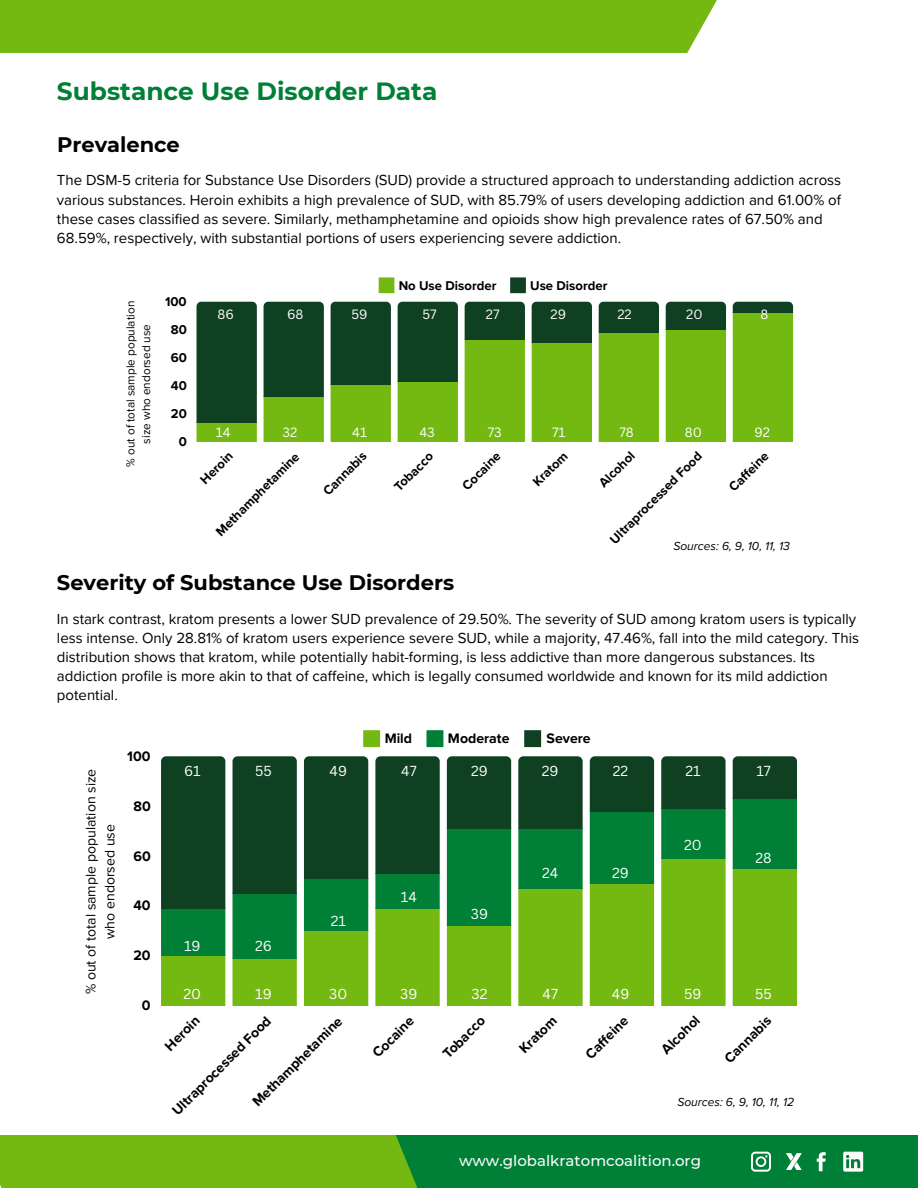
<style>
.page{position:relative;width:918px;height:1188px;background:#fff}
.page>*{position:absolute;margin:0;border:0;box-sizing:border-box;transform-origin:0 0}
.t1{font:700 24.9px "Montserrat";color:#008037}
.t2{font:700 21px "Montserrat";color:#000}
.t3{font:15px/19.2px "Proxima Nova";color:#000}
.t4{font:500 15px "Montserrat";color:#fafafa}
.t5{font:700 14.1px "Proxima Nova";color:#000}
.t6{font:14.1px "Canva Sans";color:#fff}
.t7{font:14.1px/19px "Proxima Nova";color:#000;text-align:center}
.t8{font:700 13.05px "Proxima Nova";color:#000}
.t9{font:13.05px "Canva Sans";color:#fff}
.t10{font:italic 12px "Proxima Nova";color:#000}
.t11{font:11.85px/15.8px "Proxima Nova";color:#000;text-align:center}
</style>
<div class="page">
<div style="left:0;top:0;width:717px;height:53px;background:#74b812"></div>
<div style="left:47px;top:1135px;width:871px;height:53px;background:#008037"></div>
<div style="left:0;top:1135px;width:418px;height:53px;background:#74b812"></div>
<svg style="left:751px;top:1152px;width:20px;height:20px"></svg>
<svg style="left:786px;top:1153px;width:16px;height:17px"></svg>
<svg style="left:817px;top:1152px;width:9px;height:19px"></svg>
<svg style="left:843px;top:1152px;width:20px;height:20px"></svg>
<svg style="left:379px;top:277px;width:15px;height:16px"></svg>
<svg style="left:510px;top:277px;width:16px;height:16px"></svg>
<svg style="left:197px;top:302px;width:60px;height:140px;background:#1c501f"></svg>
<svg style="left:264px;top:302px;width:60px;height:140px;background:#2e661c"></svg>
<svg style="left:331px;top:302px;width:60px;height:140px;background:#37701b"></svg>
<svg style="left:398px;top:302px;width:60px;height:140px;background:#39731a"></svg>
<svg style="left:465px;top:302px;width:60px;height:140px;background:#589716"></svg>
<svg style="left:532px;top:302px;width:60px;height:140px;background:#569416"></svg>
<svg style="left:599px;top:302px;width:60px;height:140px;background:#5d9d15"></svg>
<svg style="left:666px;top:302px;width:60px;height:140px;background:#5fa015"></svg>
<svg style="left:733px;top:302px;width:60px;height:140px;background:#6cae13"></svg>
<svg style="left:363px;top:730px;width:17px;height:17px"></svg>
<svg style="left:426px;top:730px;width:17px;height:17px"></svg>
<svg style="left:524px;top:730px;width:17px;height:17px"></svg>
<svg style="left:161px;top:756px;width:64px;height:249px;background:#206422"></svg>
<svg style="left:233px;top:756px;width:64px;height:249px;background:#1e6724"></svg>
<svg style="left:304px;top:756px;width:64px;height:249px;background:#297121"></svg>
<svg style="left:375px;top:756px;width:65px;height:249px;background:#357921"></svg>
<svg style="left:447px;top:756px;width:64px;height:249px;background:#297f25"></svg>
<svg style="left:518px;top:756px;width:65px;height:249px;background:#3c8822"></svg>
<svg style="left:590px;top:756px;width:64px;height:249px;background:#3b8d20"></svg>
<svg style="left:661px;top:756px;width:65px;height:249px;background:#49941f"></svg>
<svg style="left:733px;top:756px;width:64px;height:249px;background:#42931f"></svg>
<h1 class="t1" style="left:57px;top:76px;width:382px">Substance Use Disorder Data</h1>
<p class="t2" style="left:57px;top:131px;width:124px">Prevalence</p>
<h2 class="t3" style="left:57px;top:171px;width:786px">The DSM-5 criteria for Substance Use Disorders (SUD) provide a structured approach to understanding addiction across various substances. Heroin exhibits a high prevalence of SUD, with 85.79% of users developing addiction and 61.00% of these cases classified as severe. Similarly, methamphetamine and opioids show high prevalence rates of 67.50% and 68.59%, respectively, with substantial portions of users experiencing severe addiction.</h2>
<p class="t11" style="left:123px;top:467px;width:167px;rotate:-90deg">% out of total sample population size who endorsed use</p>
<p class="t8" style="left:165px;top:294px;width:23px">100</p>
<p class="t8" style="left:171px;top:322px;width:18px">80</p>
<p class="t8" style="left:171px;top:350px;width:18px">60</p>
<p class="t8" style="left:171px;top:378px;width:17px">40</p>
<p class="t8" style="left:171px;top:406px;width:17px">20</p>
<p class="t8" style="left:179px;top:434px;width:10px">0</p>
<p class="t8" style="left:399px;top:278px;width:99px">No Use Disorder</p>
<p class="t8" style="left:530px;top:278px;width:79px">Use Disorder</p>
<p class="t9" style="left:218px;top:305px;width:18px">86</p>
<p class="t9" style="left:287px;top:305px;width:18px">68</p>
<p class="t9" style="left:351px;top:305px;width:18px">59</p>
<p class="t9" style="left:422px;top:305px;width:16px">57</p>
<p class="t9" style="left:486px;top:305px;width:15px">27</p>
<p class="t9" style="left:551px;top:305px;width:17px">29</p>
<p class="t9" style="left:617px;top:305px;width:16px">22</p>
<h2 class="t9" style="left:686px;top:305px;width:18px">20</h2>
<h4 class="t9" style="left:761px;top:305px;width:9px">8</h4>
<p class="t9" style="left:216px;top:423px;width:16px">14</p>
<p class="t9" style="left:283px;top:423px;width:16px">32</p>
<p class="t9" style="left:352px;top:423px;width:16px">41</p>
<p class="t9" style="left:419px;top:423px;width:17px">43</p>
<p class="t9" style="left:488px;top:423px;width:16px">73</p>
<p class="t9" style="left:552px;top:423px;width:15px">71</p>
<p class="t9" style="left:619px;top:423px;width:16px">78</p>
<p class="t9" style="left:685px;top:423px;width:19px">80</p>
<p class="t9" style="left:754px;top:423px;width:17px">92</p>
<p class="t8" style="left:213px;top:528px;width:114px;rotate:-45deg">Methamphetamine</p>
<p class="t8" style="left:320px;top:488px;width:57px;rotate:-45deg">Cannabis</p>
<p class="t8" style="left:391px;top:483px;width:51px;rotate:-45deg">Tobacco</p>
<p class="t8" style="left:459px;top:483px;width:50px;rotate:-45deg">Cocaine</p>
<p class="t8" style="left:530px;top:479px;width:45px;rotate:-45deg">Kratom</p>
<p class="t8" style="left:596px;top:480px;width:46px;rotate:-45deg">Alcohol</p>
<p class="t8" style="left:607px;top:536px;width:125px;rotate:-45deg">Ultraprocessed Food</p>
<p class="t8" style="left:726px;top:484px;width:52px;rotate:-45deg">Caff eine</p>
<p class="t8" style="left:197px;top:476px;width:41px;rotate:-45deg">Heroin</p>
<p class="t10" style="left:673px;top:539px;width:118px">Sources: 6, 9, 10, 11, 13</p>
<p class="t2" style="left:57px;top:570px;width:399px">Severity of Substance Use Disorders</p>
<p class="t3" style="left:57px;top:610px;width:804px">In stark contrast, kratom presents a lower SUD prevalence of 29.50%. The severity of SUD among kratom users is typically less intense. Only 28.81% of kratom users experience severe SUD, while a majority, 47.46%, fall into the mild category. This distribution shows that kratom, while potentially habit-forming, is less addictive than more dangerous substances. Its addiction profile is more akin to that of caffeine, which is legally consumed worldwide and known for its mild addiction potential.</p>
<h4 class="t7" style="left:81px;top:994px;width:227px;rotate:-90deg">% out of total sample population size who endorsed use</h4>
<p class="t5" style="left:127px;top:748px;width:25px">100</p>
<p class="t5" style="left:133px;top:798px;width:19px">80</p>
<p class="t5" style="left:133px;top:848px;width:19px">60</p>
<p class="t5" style="left:134px;top:897px;width:19px">40</p>
<p class="t5" style="left:134px;top:947px;width:19px">20</p>
<p class="t5" style="left:142px;top:997px;width:10px">0</p>
<p class="t5" style="left:385px;top:731px;width:29px">Mild</p>
<p class="t5" style="left:448px;top:731px;width:63px">Moderate</p>
<p class="t5" style="left:547px;top:731px;width:46px">Severe</p>
<p class="t6" style="left:184px;top:761px;width:18px">61</p>
<p class="t6" style="left:255px;top:761px;width:18px">55</p>
<p class="t6" style="left:330px;top:761px;width:19px">49</p>
<p class="t6" style="left:401px;top:761px;width:17px">47</p>
<p class="t6" style="left:471px;top:761px;width:18px">29</p>
<p class="t6" style="left:542px;top:761px;width:18px">29</p>
<p class="t6" style="left:613px;top:761px;width:17px">22</p>
<p class="t6" style="left:685px;top:761px;width:17px">21</p>
<p class="t6" style="left:756px;top:761px;width:16px">17</p>
<p class="t6" style="left:184px;top:936px;width:18px">19</p>
<p class="t6" style="left:255px;top:936px;width:18px">26</p>
<p class="t6" style="left:331px;top:911px;width:17px">21</p>
<p class="t6" style="left:401px;top:887px;width:18px">14</p>
<p class="t6" style="left:471px;top:904px;width:19px">39</p>
<p class="t6" style="left:542px;top:863px;width:18px">24</p>
<p class="t6" style="left:612px;top:863px;width:18px">29</p>
<p class="t6" style="left:684px;top:835px;width:19px">20</p>
<p class="t6" style="left:756px;top:848px;width:18px">28</p>
<p class="t6" style="left:184px;top:984px;width:19px">20</p>
<p class="t6" style="left:255px;top:984px;width:18px">19</p>
<p class="t6" style="left:329px;top:984px;width:20px">30</p>
<p class="t6" style="left:400px;top:984px;width:19px">39</p>
<p class="t6" style="left:472px;top:984px;width:17px">32</p>
<p class="t6" style="left:543px;top:984px;width:17px">47</p>
<p class="t6" style="left:612px;top:984px;width:19px">49</p>
<p class="t6" style="left:684px;top:984px;width:19px">59</p>
<p class="t6" style="left:755px;top:984px;width:18px">55</p>
<p class="t5" style="left:249px;top:1098px;width:122px;rotate:-45deg">Methamphetamine</p>
<p class="t5" style="left:369px;top:1049px;width:53px;rotate:-45deg">Cocaine</p>
<p class="t5" style="left:439px;top:1050px;width:54px;rotate:-45deg">Tobacco</p>
<p class="t5" style="left:516px;top:1045px;width:48px;rotate:-45deg">Kratom</p>
<p class="t5" style="left:582px;top:1051px;width:55px;rotate:-45deg">Caff eine</p>
<p class="t5" style="left:658px;top:1046px;width:50px;rotate:-45deg">Alcohol</p>
<p class="t5" style="left:721px;top:1055px;width:61px;rotate:-45deg">Cannabis</p>
<p class="t5" style="left:169px;top:1107px;width:135px;rotate:-45deg">Ultraprocessed Food</p>
<p class="t5" style="left:161px;top:1043px;width:44px;rotate:-45deg">Heroin</p>
<h3 class="t10" style="left:677px;top:1095px;width:118px">Sources: 6, 9, 10, 11, 12</h3>
<h4 class="t4" style="left:459px;top:1151px;width:244px">www.globalkratomcoalition.org</h4>
</div>
